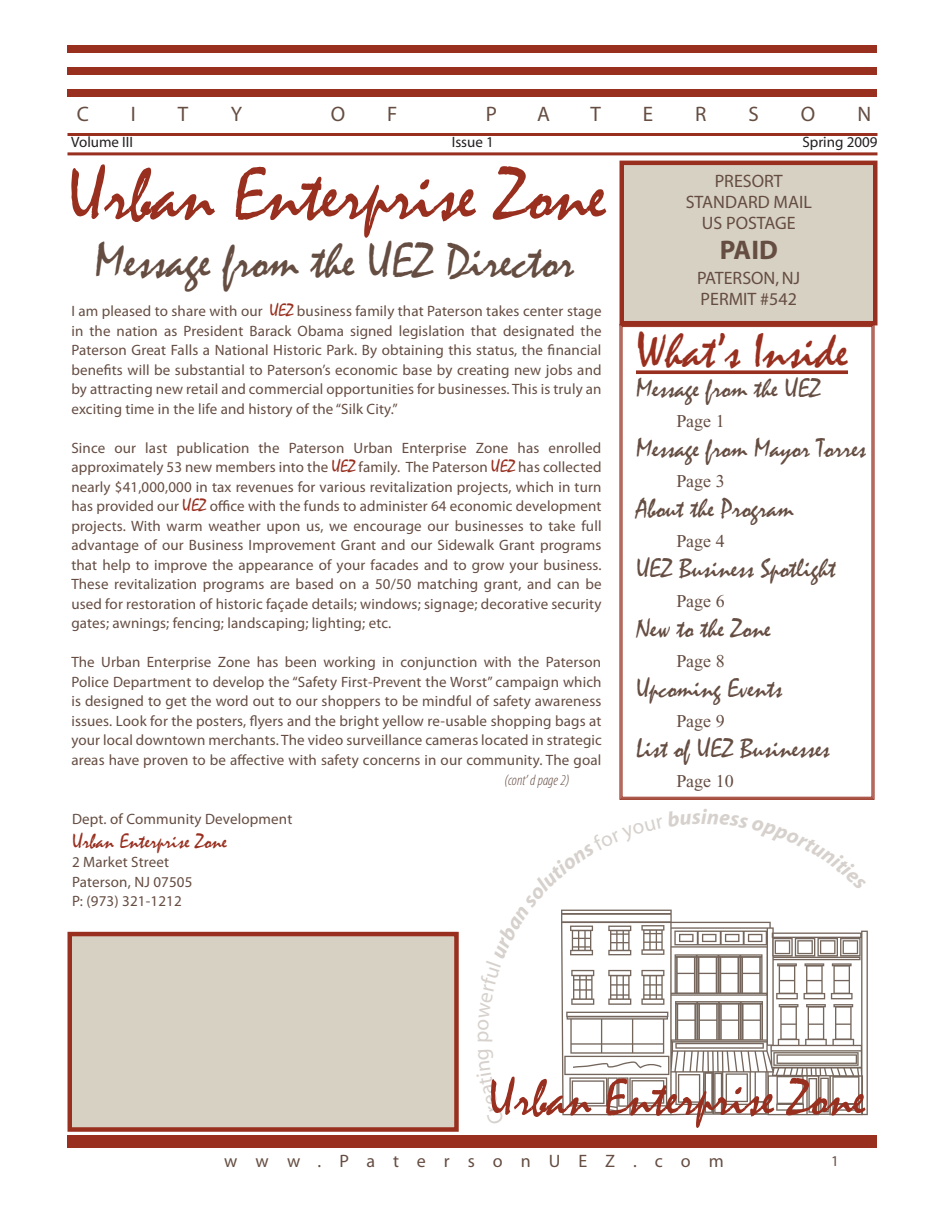
<style>
.page{position:relative;width:945px;height:1215px;background:#fff}
.page>*{position:absolute;margin:0;border:0;box-sizing:border-box;transform-origin:0 0}
.t1{font:75px "Mistral";color:#982f1f}
.t2{font:52.5px "Mistral";color:#982f1f}
.t3{font:49.5px "Mistral";color:#654d42}
.t4{font:49.5px "Mistral";color:#982f1f}
.t5{font:27px "Mistral";color:#654d42}
.t6{font:700 27px "Myriad";color:#654d42}
.t7{font:21px "Mistral";letter-spacing:.01em;color:#982f1f}
.t8{font:21px "Myriad Pro";color:#654d42}
.t9{font:18px/21px "Myriad";color:#654d42;text-align:center}
.t10{font:18px "Times New Roman";color:#654d42}
.t11{font:18px "Myriad Pro";letter-spacing:1em;color:#654d42}
.t12{font:15px/19.5px "Myriad Pro";letter-spacing:.01em;color:#654d42;text-align:justify}
.t13{font:15px "Myriad";color:#231f20}
.t14{font:italic 300 condensed 15px "Myriad Pro";color:#654d42}
.s1{font-family:"Mistral";font-size:18px;color:#982f1f}
</style>
<div class="page">
<div style="left:68px;top:1135px;width:810px;height:13px;background:#982f1f"></div>
<div style="left:68px;top:89px;width:810px;height:7px;background:#982f1f"></div>
<div style="left:68px;top:67px;width:810px;height:7px;background:#982f1f"></div>
<div style="left:68px;top:45px;width:810px;height:8px;background:#982f1f"></div>
<hr style="left:68px;top:133px;width:810px;height:3px;background:#982f1f">
<svg style="left:619px;top:324px;width:256px;height:476px"></svg>
<div style="left:622px;top:326px;width:250px;height:472px;border:1px solid #982f1f"></div>
<div style="left:70px;top:934px;width:386px;height:196px;background:#d7d1c4"></div>
<div style="left:68px;top:932px;width:391px;height:200px;border:4px solid #982f1f"></div>
<div style="left:622px;top:163px;width:253px;height:160px;background:#d7d1c4"></div>
<div style="left:620px;top:161px;width:258px;height:164px;border:4px solid #982f1f"></div>
<hr style="left:67px;top:152px;width:810px;height:3px;background:#982f1f">
<svg style="left:561px;top:909px;width:305px;height:207px"></svg>
<h3 class="t8" style="left:77px;top:106px;width:14px">C</h3>
<h3 class="t8" style="left:131px;top:106px;width:7px">I</h3>
<h3 class="t8" style="left:178px;top:106px;width:12px">T</h3>
<h3 class="t8" style="left:231px;top:106px;width:13px">Y</h3>
<h3 class="t8" style="left:331px;top:106px;width:16px">O</h3>
<h3 class="t8" style="left:387px;top:106px;width:12px">F</h3>
<h3 class="t8" style="left:486px;top:106px;width:13px">P</h3>
<h3 class="t8" style="left:537px;top:106px;width:14px">A</h3>
<h3 class="t8" style="left:591px;top:106px;width:12px">T</h3>
<h3 class="t8" style="left:643px;top:106px;width:12px">E</h3>
<h3 class="t8" style="left:695px;top:106px;width:13px">R</h3>
<h3 class="t8" style="left:749px;top:106px;width:12px">S</h3>
<h3 class="t8" style="left:801px;top:106px;width:16px">O</h3>
<h3 class="t8" style="left:857px;top:106px;width:15px">N</h3>
<p class="t13" style="left:71px;top:137px;width:63px">Volume III</p>
<p class="t13" style="left:452px;top:137px;width:44px">Issue 1</p>
<p class="t13" style="left:802px;top:137px;width:76px">Spring 2009</p>
<h1 class="t1" style="left:68px;top:163px;width:540px">Urban Enterprise Zone</h1>
<p class="t9" style="left:686px;top:172px;width:128px">PRESORT<br>STANDARD MAIL<br>US POSTAGE</p>
<h3 class="t6" style="left:720px;top:240px;width:60px">PAID</h3>
<p class="t9" style="left:697px;top:269px;width:104px;text-align:left">PATERSON, NJ<br>PERMIT #542</p>
<h3 class="t3" style="left:95px;top:240px;width:481px">Message from the UEZ Director</h3>
<p class="t12" style="left:71px;top:303px;width:532px">I am pleased to share with our <span class="s1">UEZ</span> business family that Paterson takes center stage in the nation as President Barack Obama signed legislation that designated the Paterson Great Falls a National Historic Park. By obtaining this status, the financial benefits will be substantial to Paterson’s economic base by creating new jobs and by attracting new retail and commercial opportunities for businesses. This is truly an exciting time in the life and history of the “Silk City.”</p>
<p class="t12" style="left:71px;top:439px;width:532px">Since our last publication the Paterson Urban Enterprise Zone has enrolled approximately 53 new members into the <span class="s1">UEZ</span> family. The Paterson <span class="s1">UEZ</span> has collected nearly $41,000,000 in tax revenues for various revitalization projects, which in turn has provided our <span class="s1">UEZ</span> office with the funds to administer 64 economic development projects. With warm weather upon us, we encourage our businesses to take full advantage of our Business Improvement Grant and our Sidewalk Grant programs that help to improve the appearance of your facades and to grow your business.<br>These revitalization programs are based on a 50/50 matching grant, and can be used for restoration of historic façade details; windows; signage; decorative security gates; awnings; fencing; landscaping; lighting; etc.</p>
<p class="t12" style="left:71px;top:654px;width:532px">The Urban Enterprise Zone has been working in conjunction with the Paterson Police Department to develop the “Safety First-Prevent the Worst” campaign which is designed to get the word out to our shoppers to be mindful of safety awareness issues. Look for the posters, flyers and the bright yellow re-usable shopping bags at your local downtown merchants. The video surveillance cameras located in strategic areas have proven to be affective with safety concerns in our community. The goal</p>
<h3 class="t4" style="left:636px;top:330px;width:214px">What’s Inside</h3>
<h3 class="t5" style="left:636px;top:377px;width:186px">Message from the UEZ</h3>
<p class="t10" style="left:676px;top:414px;width:50px">Page 1</p>
<h3 class="t5" style="left:636px;top:437px;width:232px">Message from Mayor Torres</h3>
<p class="t10" style="left:676px;top:474px;width:50px">Page 3</p>
<h3 class="t5" style="left:636px;top:497px;width:159px">About the Program</h3>
<p class="t10" style="left:676px;top:534px;width:50px">Page 4</p>
<h3 class="t5" style="left:636px;top:557px;width:201px">UEZ Business Spotlight</h3>
<p class="t10" style="left:676px;top:594px;width:50px">Page 6</p>
<h3 class="t5" style="left:636px;top:617px;width:136px">New to the Zone</h3>
<p class="t10" style="left:676px;top:654px;width:50px">Page 8</p>
<h3 class="t5" style="left:636px;top:677px;width:148px">Upcoming Events</h3>
<p class="t10" style="left:676px;top:714px;width:50px">Page 9</p>
<h3 class="t5" style="left:636px;top:737px;width:195px">List of UEZ Businesses</h3>
<p class="t10" style="left:676px;top:774px;width:59px">Page 10</p>
<p class="t14" style="left:504px;top:775px;width:67px">(cont’ d page 2)</p>
<p class="t12" style="left:72px;top:810px;width:222px">Dept. of Community Development</p>
<h3 class="t7" style="left:72px;top:832px;width:157px">Urban Enterprise Zone</h3>
<p class="t12" style="left:72px;top:854px;width:122px;text-align:left">2 Market Street<br>Paterson, NJ 07505<br>P: (973) 321-1212</p>
<h2 class="t2" style="left:488px;top:1075px;width:379px">Urban Enterprise Zone</h2>
<p class="t11" style="left:224px;top:1154px;width:501px">www.PatersonUEZ.com</p>
<p class="t12" style="left:831px;top:1153px;width:9px">1</p>
</div>
